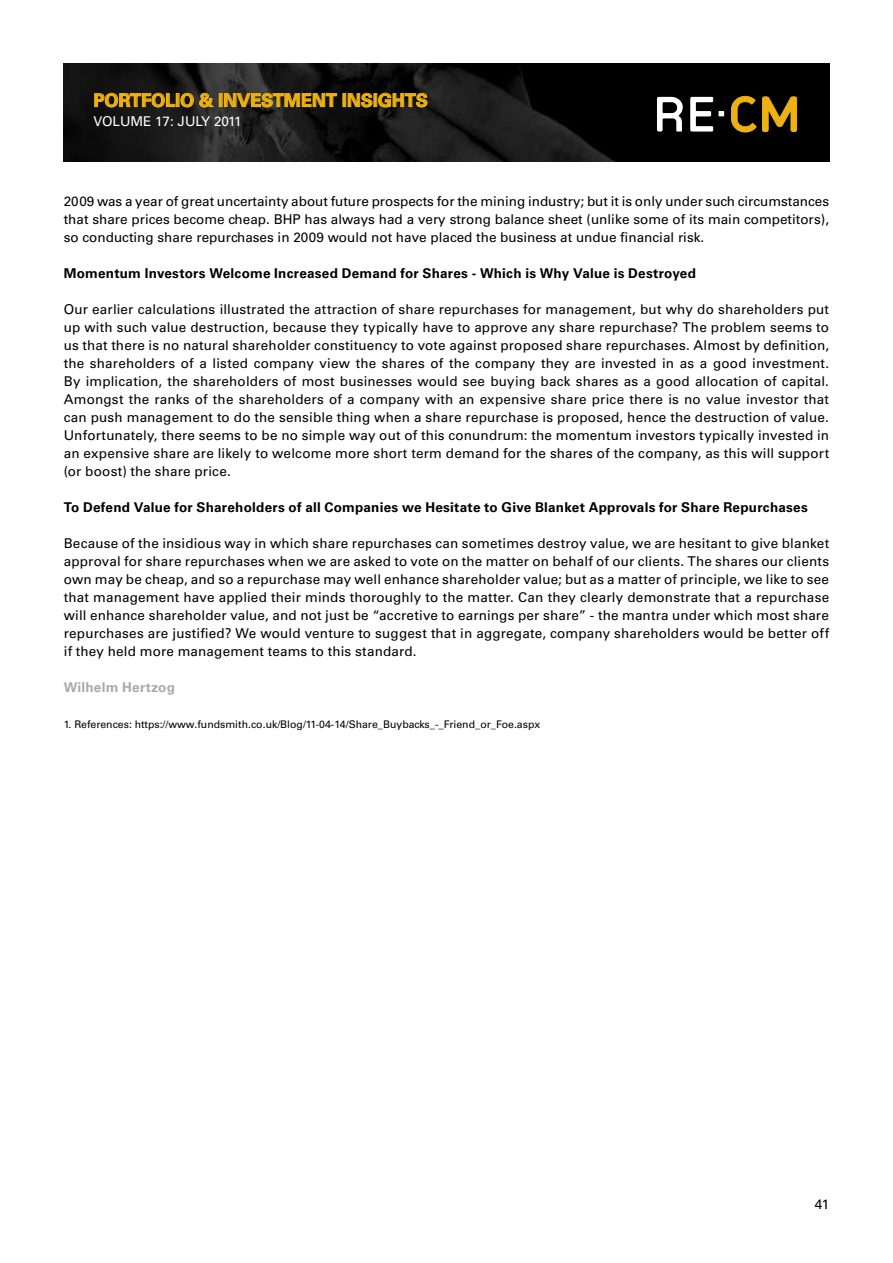
<style>
.page{position:relative;width:893px;height:1263px;background:#fff}
.page>*{position:absolute;margin:0;border:0;box-sizing:border-box;transform-origin:0 0}
.t1{font:700 18px "Univers LT Std";color:#eeb111}
.t2{font:13.5px/18px "Univers LT Std";letter-spacing:.01em;color:#000;text-align:justify}
.t3{font:700 13.5px "Univers LT Std";letter-spacing:.015em;color:#000}
.t4{font:13.5px "Univers LT Std";color:#fff}
.t5{font:700 13.5px "Univers LT Std";letter-spacing:.015em;color:#a7a9ac}
.t6{font:10.5px "Univers LT Std";color:#000}
</style>
<div class="page">
<img style="left:64px;top:64px;width:765px;height:98px">
<svg style="left:762px;top:96px;width:35px;height:36px"></svg>
<svg style="left:731px;top:96px;width:25px;height:36px"></svg>
<svg style="left:657px;top:97px;width:26px;height:35px"></svg>
<svg style="left:690px;top:97px;width:34px;height:35px"></svg>
<svg style="left:94px;top:92px;width:121px;height:16px;background:#5a4716"></svg>
<div style="left:219px;top:93px;width:3px;height:14px;border:1px solid #eeb111"></div>
<svg style="left:224px;top:90px;width:113px;height:18px;background:#5f4c1a"></svg>
<div style="left:343px;top:93px;width:3px;height:14px;border:1px solid #eeb111"></div>
<svg style="left:347px;top:92px;width:81px;height:16px"></svg>
<h1 class="t1" style="left:94px;top:90px;width:336px">POrtfolio &amp; Investment insights</h1>
<p class="t4" style="left:94px;top:113px;width:149px">volume 17: JULY 2011</p>
<p class="t2" style="left:64px;top:193px;width:767px">2009 was a year of great uncertainty about future prospects for the mining industry; but it is only under such circumstances that share prices become cheap. BH P has always had a very strong balance sheet (unlike some of its main competitors), so conducting share repurchases in 2009 would not have placed the business at undue financial risk.</p>
<p class="t3" style="left:64px;top:266px;width:634px">Momentum Investors Welcome Increased Demand for Shares - Which is Why Value is Destroyed</p>
<p class="t2" style="left:64px;top:301px;width:767px">Our earlier calculations illustrated the attraction of share repurchases for management, but why do shareholders put up with such value destruction, because they typically have to approve any share repurchase? The problem seems to us that there is no natural shareholder constituency to vote against proposed share repurchases. Almost by definition, the shareholders of a listed company view the shares of the company they are invested in as a good investment.<br>By implication, the shareholders of most businesses would see buying back shares as a good allocation of capital.<br>Amongst the ranks of the shareholders of a company with an expensive share price there is no value investor that can push management to do the sensible thing when a share repurchase is proposed, hence the destruction of value.<br>U nfortunately, there seems to be no simple way out of this conundrum: the momentum investors typically invested in an expensive share are likely to welcome more short term demand for the shares of the company, as this will support (or boost) the share price.</p>
<p class="t3" style="left:64px;top:500px;width:745px">To Defend Value for Shareholders of all Companies we Hesitate to Give Blanket Approvals for Share Repurchases</p>
<p class="t2" style="left:64px;top:534px;width:767px">Because of the insidious way in which share repurchases can sometimes destroy value, we are hesitant to give blanket approval for share repurchases when we are asked to vote on the matter on behalf of our clients. The shares our clients own may be cheap, and so a repurchase may well enhance shareholder value; but as a matter of principle, we like to see that management have applied their minds thoroughly to the matter. Can they clearly demonstrate that a repurchase will enhance shareholder value, and not just be “accretive to earnings per share” - the mantra under which most share repurchases are justified? We would venture to suggest that in aggregate, company shareholders would be better off if they held more management teams to this standard.</p>
<p class="t5" style="left:64px;top:679px;width:113px">Wilhelm Hertzog</p>
<p class="t6" style="left:64px;top:718px;width:478px">1. References: https://www.fundsmith.co.uk/Blog/11-04-14/Share_Buybacks_-_Friend_or_Foe.aspx</p>
<p class="t2" style="left:815px;top:1195px;width:16px">41</p>
</div>
